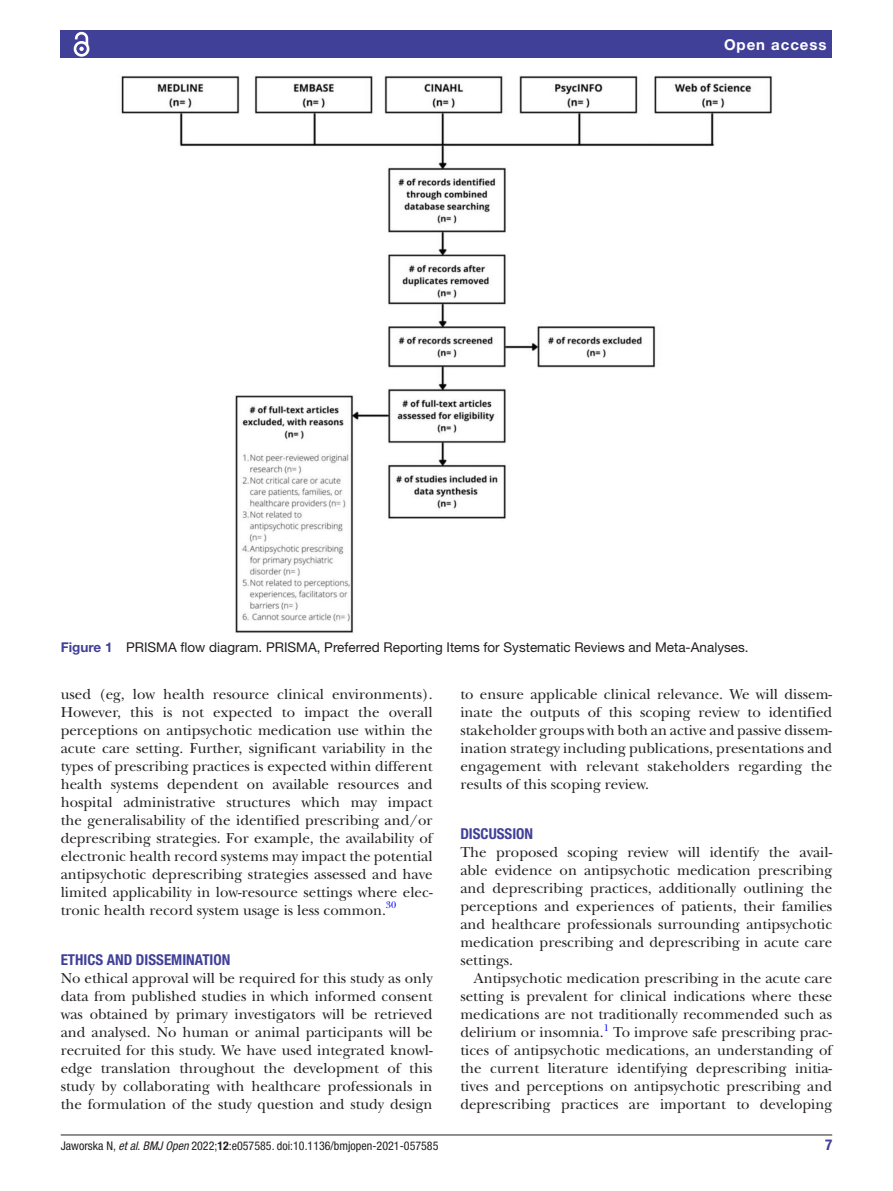
<style>
.page{position:relative;width:893px;height:1191px;background:#fff}
.page>*{position:absolute;margin:0;border:0;box-sizing:border-box;transform-origin:0 0}
.t1{font:15px/18px "New Baskerville";color:#231f20;text-align:justify}
.t2{font:700 condensed 15px "Helvetica Neue LT Std";color:#414099}
.t3{font:700 15px "Helvetica Neue LT Std";letter-spacing:.065em;color:#fff}
.t4{font:13.5px "Helvetica Neue LT Std";color:#231f20}
.t5{font:condensed 12px "Helvetica Neue LT Std";color:#231f20}
.s1{font-weight:700;color:#414099}
.s2{font-style:italic}
.s3{font-weight:700}
</style>
<div class="page">
<hr style="left:61px;top:1134px;width:771px;height:1px;background:#231f20">
<div style="left:61px;top:31px;width:771px;height:27px;background:#414099"></div>
<svg style="left:73px;top:31px;width:17px;height:26px"></svg>
<img style="left:121px;top:75px;width:651px;height:558px">
<p class="t3" style="left:724px;top:35px;width:104px">Open access</p>
<p class="t4" style="left:61px;top:639px;width:689px"><span class="s1">Figure 1</span> PRISMA flow diagram. PRISMA, Preferred Reporting Items for Systematic Reviews and Meta-Analyses.</p>
<p class="t1" style="left:61px;top:685px;width:373px">used (eg, low health resource clinical environments).<br>However, this is not expected to impact the overall perceptions on antipsychotic medication use within the acute care setting. Further, significant variability in the types of prescribing practices is expected within different health systems dependent on available resources and hospital administrative structures which may impact the generalisability of the identified prescribing and/or deprescribing strategies. For example, the availability of electronic health record systems may impact the potential antipsychotic deprescribing strategies assessed and have limited applicability in low-resource settings where elec&shy;tronic health record system usage is less common.<sup>30</sup></p>
<p class="t2" style="left:61px;top:951px;width:171px">ETHICS AND DISSEMINATION</p>
<p class="t1" style="left:61px;top:969px;width:373px">No ethical approval will be required for this study as only data from published studies in which informed consent was obtained by primary investigators will be retrieved and analysed. No human or animal participants will be recruited for this study. We have used integrated knowl&shy;edge translation throughout the development of this study by collaborating with healthcare professionals in the formulation of the study question and study design</p>
<p class="t1" style="left:460px;top:685px;width:373px">to ensure applicable clinical relevance. We will dissem&shy;inate the outputs of this scoping review to identified stakeholder groups with both an active and passive dissem&shy;ination strategy including publications, presentations and engagement with relevant stakeholders regarding the results of this scoping review.</p>
<p class="t2" style="left:460px;top:825px;width:74px">DISCUSSION</p>
<p class="t1" style="left:460px;top:843px;width:373px">The proposed scoping review will identify the avail&shy;able evidence on antipsychotic medication prescribing and deprescribing practices, additionally outlining the perceptions and experiences of patients, their families and healthcare professionals surrounding antipsychotic medication prescribing and deprescribing in acute care settings.</p>
<p class="t1" style="left:460px;top:969px;width:373px;text-indent:14px">Antipsychotic medication prescribing in the acute care setting is prevalent for clinical indications where these medications are not traditionally recommended such as delirium or insomnia.<sup>1</sup> To improve safe prescribing prac&shy;tices of antipsychotic medications, an understanding of the current literature identifying deprescribing initia&shy;tives and perceptions on antipsychotic prescribing and deprescribing practices are important to developing</p>
<p class="t5" style="left:61px;top:1138px;width:379px">Jaworska N, <span class="s2">et al</span>. <span class="s2">BMJ Open</span> 2022;<span class="s3">12</span>:e057585. doi:10.1136/bmjopen-2021-057585</p>
<p class="t2" style="left:825px;top:1135px;width:9px">7</p>
</div>
